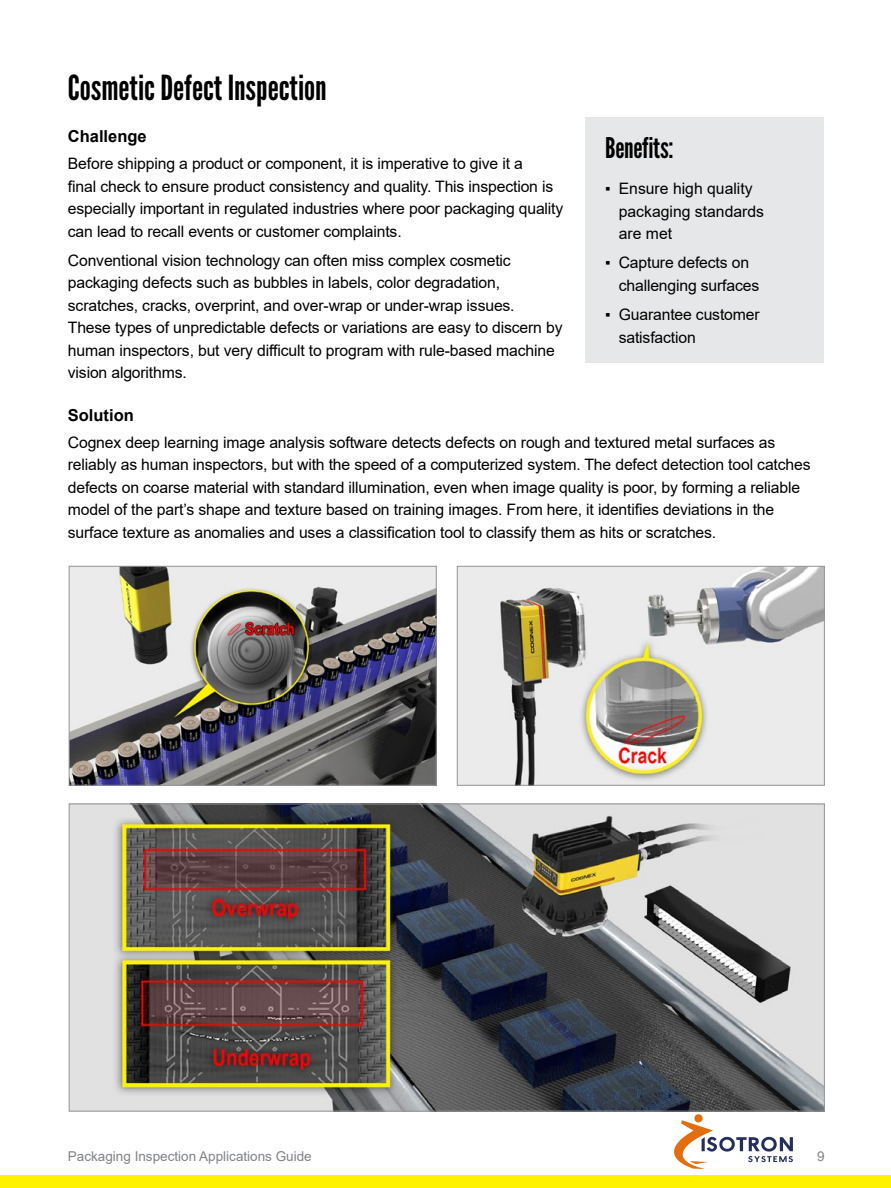
<style>
.page{position:relative;width:891px;height:1188px;background:#fff}
.page>*{position:absolute;margin:0;border:0;box-sizing:border-box;transform-origin:0 0}
.t1{font:34.5px "League Gothic";color:#000}
.t2{font:28.5px "League Gothic";letter-spacing:-.01em;color:#000}
.t3{font:700 16.5px "Arial";color:#000}
.t4{font:15.75px/22.5px "Arial";letter-spacing:-.01em;color:#000}
.t5{font:13.5px "Arial";color:#808285}
</style>
<div class="page">
<div style="left:585px;top:117px;width:239px;height:246px;background:#e6e7e8"></div>
<img style="left:71px;top:568px;width:364px;height:216px">
<div style="left:69px;top:566px;width:368px;height:220px;border:1px solid #939598"></div>
<img style="left:459px;top:568px;width:364px;height:216px">
<div style="left:457px;top:566px;width:368px;height:220px;border:1px solid #939598"></div>
<img style="left:71px;top:806px;width:752px;height:304px">
<div style="left:0;top:1175px;width:891px;height:13px;background:#fff200"></div>
<img style="left:675px;top:1115px;width:117px;height:54px">
<h1 class="t1" style="left:68px;top:67px;width:260px">Cosmetic Defect Inspection</h1>
<p class="t3" style="left:68px;top:125px;width:80px">Challenge</p>
<p class="t4" style="left:68px;top:152px;width:497px">Before shipping a product or component, it is imperative to give it a<br>final check to ensure product consistency and quality. This inspection is especially important in regulated industries where poor packaging quality can lead to recall events or customer complaints.</p>
<p class="t4" style="left:68px;top:249px;width:496px">Conventional vision technology can often miss complex cosmetic packaging defects such as bubbles in labels, color degradation, scratches, cracks, overprint, and over-wrap or under-wrap issues.<br>These types of unpredictable defects or variations are easy to discern by human inspectors, but very difficult to program with rule-based machine vision algorithms.</p>
<p class="t3" style="left:68px;top:404px;width:68px">Solution</p>
<p class="t4" style="left:68px;top:431px;width:744px">Cognex deep learning image analysis software detects defects on rough and textured metal surfaces as reliably as human inspectors, but with the speed of a computerized system. The defect detection tool catches defects on coarse material with standard illumination, even when image quality is poor, by forming a reliable model of the part’s shape and texture based on training images. From here, it identifies deviations in the surface texture as anomalies and uses a classification tool to classify them as hits or scratches.</p>
<h2 class="t2" style="left:605px;top:131px;width:70px">Benefits:</h2>
<p class="t4" style="left:619px;top:177px;width:147px;text-indent:-13px">▪ Ensure high quality packaging standards are met</p>
<p class="t4" style="left:619px;top:252px;width:142px;text-indent:-13px">▪ Capture defects on challenging surfaces</p>
<p class="t4" style="left:619px;top:303px;width:142px;text-indent:-13px">▪ Guarantee customer satisfaction</p>
<p class="t5" style="left:68px;top:1147px;width:245px">Packaging Inspection Applications Guide</p>
<p class="t5" style="left:817px;top:1147px;width:9px">9</p>
</div>
